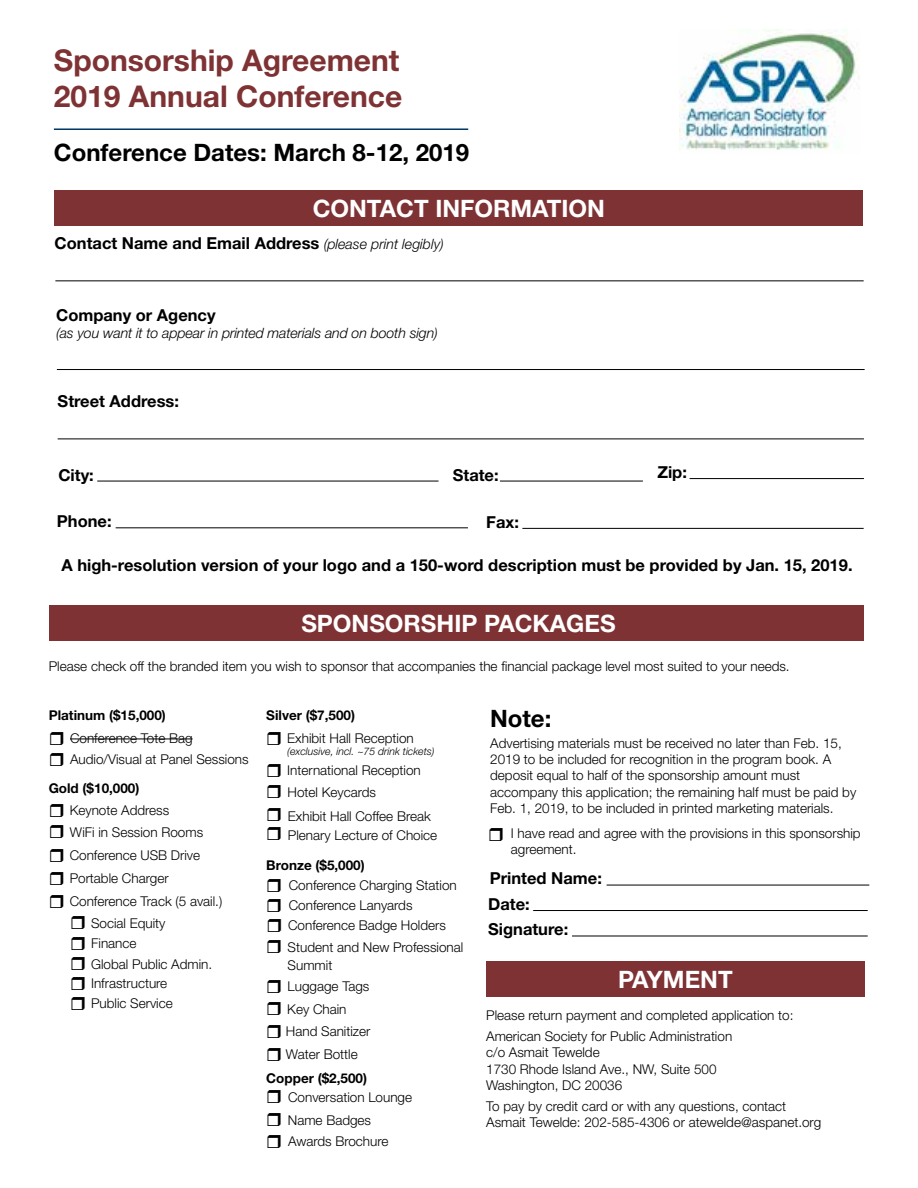
<style>
.page{position:relative;width:918px;height:1188px;background:#fff}
.page>*{position:absolute;margin:0;border:0;box-sizing:border-box;transform-origin:0 0}
.t1{font:700 30px/36px "Helvetica Neue LT Std";color:#7f3234}
.t2{font:700 24px "Helvetica Neue LT Std";color:#fff}
.t3{font:700 24px "Helvetica Neue LT Std";color:#000}
.t4{font:700 16.5px/25.5px "Helvetica Neue LT Std";color:#000}
.t5{font:italic 300 14.25px "Helvetica Neue LT Std";letter-spacing:-.01em;color:#000}
.t6{font:300 13.5px/16.2px "Helvetica Neue LT Std";color:#000}
.t7{font:700 13.5px "Helvetica Neue LT Std";color:#000}
.t8{font:italic 300 10.5px "Helvetica Neue LT Std";color:#000}
.s1{font-weight:300;font-style:italic;font-size:14.25px}
</style>
<div class="page">
<img style="left:679px;top:30px;width:180px;height:120px">
<hr style="left:54px;top:128px;width:414px;height:2px;background:#003764">
<div style="left:55px;top:190px;width:808px;height:36px;background:#7f3234"></div>
<div style="left:49px;top:605px;width:815px;height:36px;background:#7f3234"></div>
<hr style="left:607px;top:885px;width:262px;height:1px;background:#000">
<hr style="left:533px;top:910px;width:335px;height:1px;background:#000">
<hr style="left:572px;top:936px;width:296px;height:1px;background:#000">
<div style="left:486px;top:961px;width:379px;height:36px;background:#7f3234"></div>
<hr style="left:55px;top:280px;width:809px;height:1px;background:#000">
<hr style="left:58px;top:439px;width:806px;height:1px;background:#000">
<hr style="left:97px;top:481px;width:342px;height:1px;background:#000">
<hr style="left:500px;top:481px;width:143px;height:1px;background:#000">
<hr style="left:690px;top:478px;width:174px;height:1px;background:#000">
<hr style="left:116px;top:527px;width:352px;height:1px;background:#000">
<hr style="left:522px;top:528px;width:342px;height:1px;background:#000">
<hr style="left:57px;top:369px;width:808px;height:1px;background:#000">
<hr style="left:70px;top:739px;width:123px;height:1px;background:#000">
<h1 class="t1" style="left:54px;top:41px;width:350px">Sponsorship Agreement<br>2019 Annual Conference</h1>
<h2 class="t3" style="left:54px;top:137px;width:417px">Conference Dates: March 8-12, 2019</h2>
<h2 class="t2" style="left:313px;top:193px;width:294px">CONTACT INFORMATION</h2>
<p class="t4" style="left:55px;top:230px;width:391px">Contact Name and Email Address <span class="s1">(please print legibly)</span></p>
<p class="t4" style="left:56px;top:302px;width:161px">Company or Agency</p>
<p class="t5" style="left:56px;top:325px;width:383px">(as you want it to appear in printed materials and on booth sign)</p>
<p class="t4" style="left:58px;top:388px;width:123px">Street Address:</p>
<p class="t4" style="left:58px;top:462px;width:37px">City:</p>
<p class="t4" style="left:453px;top:462px;width:47px">State:</p>
<p class="t4" style="left:657px;top:459px;width:31px">Zip:</p>
<p class="t4" style="left:57px;top:508px;width:56px">Phone:</p>
<p class="t4" style="left:486px;top:509px;width:34px">Fax:</p>
<p class="t4" style="left:61px;top:552px;width:793px">A high-resolution version of your logo and a 150-word description must be provided by Jan. 15, 2019.</p>
<h2 class="t2" style="left:301px;top:609px;width:316px">SPONSORSHIP PACKAGES</h2>
<p class="t6" style="left:49px;top:658px;width:742px">Please check off the branded item you wish to sponsor that accompanies the financial package level most suited to your needs.</p>
<p class="t7" style="left:49px;top:707px;width:119px">Platinum ($15,000)</p>
<p class="t6" style="left:70px;top:728px;width:180px;line-height:20.5px">Conference Tote Bag<br>Audio/Visual at Panel Sessions</p>
<p class="t7" style="left:49px;top:780px;width:92px">Gold ($10,000)</p>
<p class="t6" style="left:70px;top:799px;width:135px;line-height:21.9px">Keynote Address<br>WiFi in Session Rooms</p>
<p class="t6" style="left:70px;top:847px;width:132px">Conference USB Drive</p>
<p class="t6" style="left:70px;top:866px;width:154px;line-height:23.1px">Portable Charger<br>Conference Track (5 avail.)</p>
<p class="t6" style="left:91px;top:912px;width:76px;line-height:20.4px">Social Equity<br>Finance</p>
<p class="t6" style="left:91px;top:973px;width:83px;line-height:20.1px">Infrastructure<br>Public Service</p>
<p class="t6" style="left:91px;top:955px;width:123px">Global Public Admin.</p>
<p class="t7" style="left:266px;top:707px;width:90px">Silver ($7,500)</p>
<p class="t6" style="left:287px;top:730px;width:128px">Exhibit Hall Reception</p>
<p class="t8" style="left:287px;top:745px;width:149px">(exclusive, incl. ~75 drink tickets)</p>
<p class="t6" style="left:287px;top:759px;width:135px;line-height:22.2px">International Reception<br>Hotel Keycards</p>
<p class="t6" style="left:288px;top:806px;width:151px;line-height:19.5px">Exhibit Hall Coffee Break<br>Plenary Lecture of Choice</p>
<p class="t7" style="left:266px;top:857px;width:100px">Bronze ($5,000)</p>
<p class="t6" style="left:289px;top:877px;width:170px">Conference Charging Station</p>
<p class="t6" style="left:289px;top:897px;width:125px">Conference Lanyards</p>
<p class="t6" style="left:288px;top:917px;width:159px">Conference Badge Holders</p>
<p class="t6" style="left:288px;top:937px;width:177px;line-height:18px">Student and New Professional<br>Summit</p>
<p class="t6" style="left:288px;top:978px;width:83px">Luggage Tags</p>
<p class="t6" style="left:286px;top:997px;width:86px;line-height:22.4px">Key Chain<br>Hand Sanitizer</p>
<p class="t6" style="left:286px;top:1046px;width:73px">Water Bottle</p>
<p class="t7" style="left:266px;top:1070px;width:102px">Copper ($2,500)</p>
<p class="t6" style="left:288px;top:1085px;width:126px;line-height:23px">Conversation Lounge<br>Name Badges</p>
<p class="t6" style="left:288px;top:1133px;width:102px">Awards Brochure</p>
<h2 class="t3" style="left:490px;top:703px;width:63px">Note:</h2>
<p class="t6" style="left:490px;top:735px;width:368px">Advertising materials must be received no later than Feb. 15, 2019 to be included for recognition in the program book. A deposit equal to half of the sponsorship amount must accompany this application; the remaining half must be paid by Feb. 1, 2019, to be included in printed marketing materials.</p>
<p class="t6" style="left:511px;top:825px;width:351px">I have read and agree with the provisions in this sponsorship agreement.</p>
<p class="t4" style="left:488px;top:865px;width:115px">Printed Name:<br>Date:<br>Signature:</p>
<h2 class="t2" style="left:618px;top:965px;width:116px">PAYMENT</h2>
<p class="t6" style="left:486px;top:1005px;width:309px;line-height:21px">Please return payment and completed application to:<br>American Society for Public Administration</p>
<p class="t6" style="left:486px;top:1044px;width:232px">c/o Asmait Tewelde<br>1730 Rhode Island Ave., NW, Suite 500<br>Washington, DC 20036</p>
<p class="t6" style="left:486px;top:1098px;width:337px">To pay by credit card or with any questions, contact<br>Asmait Tewelde: 202-585-4306 or atewelde@aspanet.org</p>
</div>
